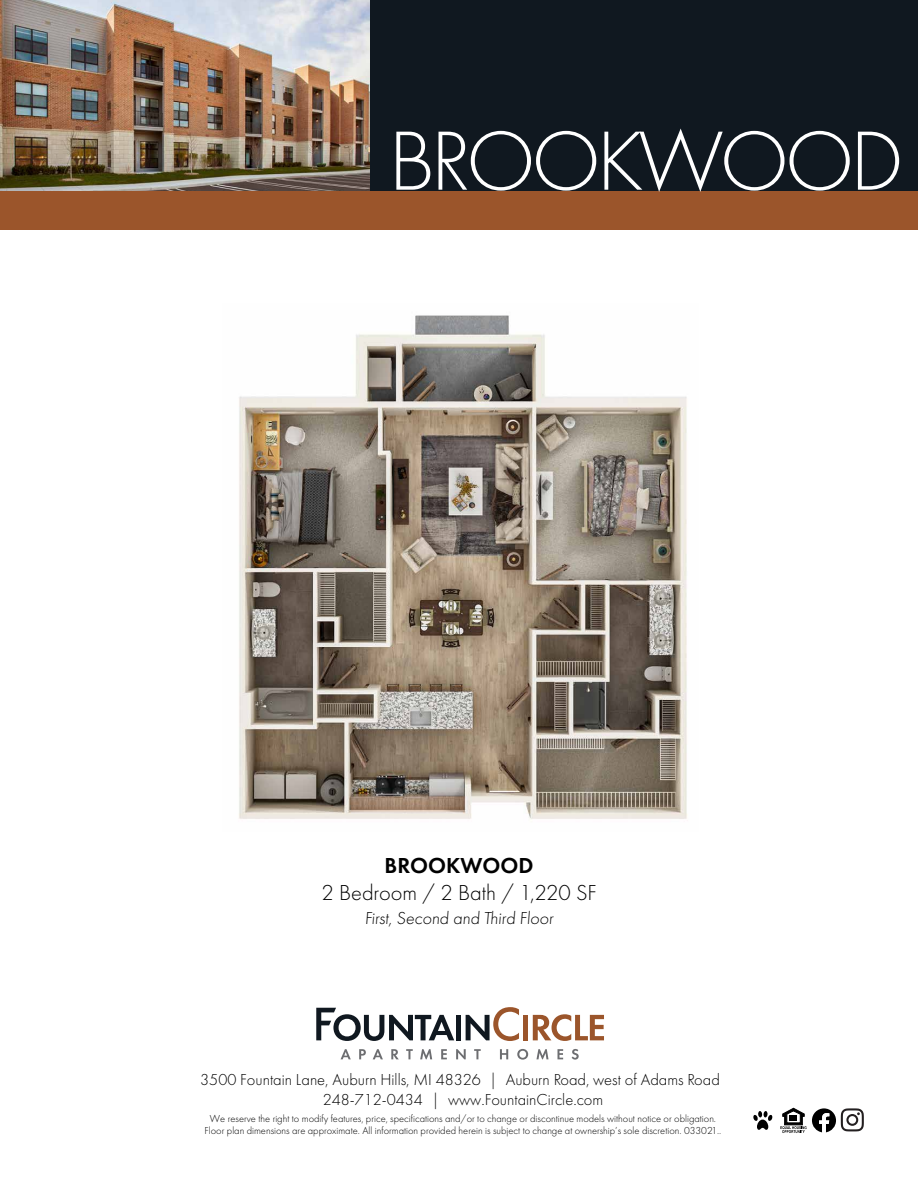
<style>
.page{position:relative;width:918px;height:1188px;background:#fff}
.page>*{position:absolute;margin:0;border:0;box-sizing:border-box;transform-origin:0 0}
.t1{font:300 87px "Futura PT";letter-spacing:-.05em;color:#fff}
.t2{font:300 22.5px "Futura PT";color:#000}
.t3{font:600 22.5px "Futura PT";color:#000}
.t4{font:300 18px "Futura PT";color:#000}
.t5{font:300 16.5px/20px "Futura PT";color:#000;text-align:center}
.t6{font:300 10.5px/12.6px "Futura PT";color:#000;text-align:center}
</style>
<div class="page">
<div style="left:0;top:0;width:918px;height:191px;background:#101820"></div>
<div style="left:0;top:191px;width:918px;height:39px;background:#9b552b"></div>
<svg style="left:316px;top:1008px;width:138px;height:33px"></svg>
<div style="left:456px;top:1015px;width:5px;height:25px;background:#101820"></div>
<svg style="left:466px;top:1007px;width:53px;height:34px"></svg>
<div style="left:523px;top:1015px;width:5px;height:25px;background:#9b552b"></div>
<svg style="left:533px;top:1014px;width:71px;height:27px"></svg>
<svg style="left:341px;top:1049px;width:10px;height:10px"></svg>
<svg style="left:359px;top:1049px;width:7px;height:10px"></svg>
<svg style="left:373px;top:1049px;width:10px;height:10px"></svg>
<svg style="left:391px;top:1049px;width:8px;height:10px"></svg>
<svg style="left:406px;top:1049px;width:7px;height:10px"></svg>
<svg style="left:420px;top:1049px;width:12px;height:10px"></svg>
<svg style="left:441px;top:1049px;width:6px;height:10px"></svg>
<svg style="left:456px;top:1049px;width:10px;height:10px"></svg>
<svg style="left:474px;top:1049px;width:7px;height:10px"></svg>
<svg style="left:500px;top:1049px;width:8px;height:10px"></svg>
<svg style="left:517px;top:1049px;width:11px;height:11px"></svg>
<svg style="left:536px;top:1049px;width:13px;height:10px"></svg>
<svg style="left:558px;top:1049px;width:5px;height:10px"></svg>
<svg style="left:572px;top:1049px;width:7px;height:11px"></svg>
<svg style="left:753px;top:1111px;width:20px;height:19px"></svg>
<svg style="left:780px;top:1108px;width:84px;height:25px"></svg>
<img style="left:0;top:0;width:369px;height:191px">
<img style="left:239px;top:315px;width:448px;height:504px">
<h1 class="t1" style="left:389px;top:111px;width:517px">BROOKWOOD</h1>
<h2 class="t3" style="left:385px;top:852px;width:151px">BROOKWOOD</h2>
<h2 class="t2" style="left:322px;top:880px;width:277px">2 Bedroom / 2 Bath / 1,220 SF</h2>
<h3 class="t4" style="left:365px;top:908px;width:192px">First, Second and Third Floor</h3>
<h3 class="t5" style="left:200px;top:1070px;width:521px">3500 Fountain Lane, Auburn Hills, MI 48326 | Auburn Road, west of Adams Road<br>248-712-0434 | www.FountainCircle.com</h3>
<p class="t6" style="left:205px;top:1112px;width:518px">We reserve the right to modify features, price, specifications and/or to change or discontinue models without notice or obligation.<br>Floor plan dimensions are approximate. All information provided herein is subject to change at ownership’s sole discretion. 033021..</p>
</div>
